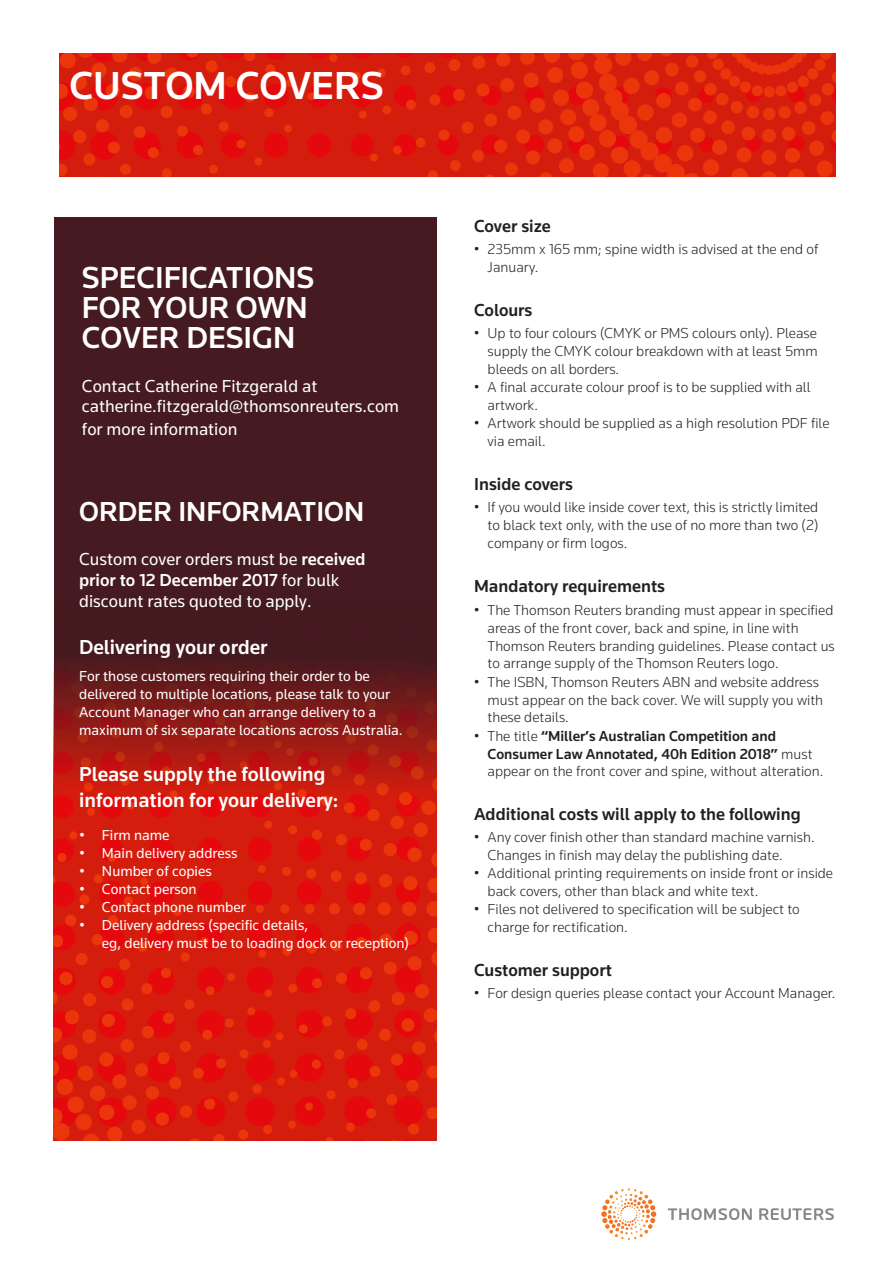
<style>
.page{position:relative;width:893px;height:1263px;background:#fff}
.page>*{position:absolute;margin:0;border:0;box-sizing:border-box;transform-origin:0 0}
.t1{font:500 40.5px "Knowledge";color:#fff}
.t2{font:500 31.5px/30px "Knowledge";color:#fff}
.t3{font:500 28.5px "Knowledge";color:#fff}
.t4{font:500 21px/25.2px "Knowledge";color:#fff}
.t5{font:18px/21.3px "Knowledge";color:#fff}
.t6{font:500 18px "Knowledge";color:#231f20}
.t7{font:300 15px/18px "Knowledge";color:#231f20}
.t8{font:15px/18px "Knowledge";color:#fff}
.t9{font:500 15px/17.9px "Knowledge";color:#231f20}
.s1{font-weight:500}
.s2{font-weight:300}
</style>
<div class="page">
<img style="left:59px;top:54px;width:776px;height:123px">
<div style="left:54px;top:217px;width:383px;height:923px;background:#451a20"></div>
<img style="left:54px;top:662px;width:383px;height:478px">
<svg style="left:668px;top:1208px;width:166px;height:12px"></svg>
<svg style="left:601px;top:1188px;width:55px;height:49px"></svg>
<h1 class="t1" style="left:69px;top:61px;width:316px">CUSTOM COVERS</h1>
<h2 class="t2" style="left:82px;top:262px;width:234px">SPECIFICATIONS<br>FOR YOUR OWN<br>COVER DESIGN</h2>
<p class="t5" style="left:82px;top:375px;width:319px;line-height:20.5px">Contact Catherine Fitzgerald at catherine.fitzgerald@thomsonreuters.com</p>
<p class="t5" style="left:82px;top:418px;width:157px">for more information</p>
<h3 class="t3" style="left:79px;top:494px;width:286px">ORDER INFORMATION</h3>
<p class="t5" style="left:79px;top:548px;width:288px">Custom cover orders must be <span class="s1">received prior to 12 December 2017</span> for bulk discount rates quoted to apply.</p>
<h3 class="t4" style="left:79px;top:634px;width:190px">Delivering your order</h3>
<p class="t8" style="left:79px;top:666px;width:325px">For those customers requiring their order to be delivered to multiple locations, please talk to your Account Manager who can arrange delivery to a maximum of six separate locations across Australia.</p>
<h3 class="t4" style="left:79px;top:761px;width:261px">Please supply the following information for your delivery:</h3>
<p class="t8" style="left:79px;top:826px;width:92px">• Firm name</p>
<p class="t8" style="left:79px;top:844px;width:160px">• Main delivery address</p>
<p class="t8" style="left:79px;top:862px;width:134px">• Number of copies</p>
<p class="t8" style="left:79px;top:880px;width:119px">• Contact person</p>
<p class="t8" style="left:79px;top:898px;width:168px">• Contact phone number</p>
<p class="t8" style="left:102px;top:916px;width:309px;text-indent:-22px">• Delivery address (specific details,<br>eg, delivery must be to loading dock or reception)</p>
<p class="t6" style="left:474px;top:214px;width:78px">Cover size</p>
<p class="t7" style="left:488px;top:240px;width:332px;text-indent:-14px">• 235mm x 165 mm; spine width is advised at the end of<br>January.</p>
<p class="t6" style="left:474px;top:299px;width:60px">Colours</p>
<p class="t7" style="left:488px;top:324px;width:332px;text-align:justify;text-indent:-14px">• Up to four colours (CMYK or PMS colours only). Please supply the CMYK colour breakdown with at least 5mm bleeds on all borders.</p>
<p class="t7" style="left:488px;top:378px;width:325px;text-indent:-14px">• A final accurate colour proof is to be supplied with all artwork.</p>
<p class="t7" style="left:488px;top:414px;width:343px;text-indent:-14px">• Artwork should be supplied as a high resolution PDF file via email.</p>
<p class="t6" style="left:474px;top:473px;width:100px">Inside covers</p>
<p class="t7" style="left:488px;top:498px;width:332px;text-align:justify;text-indent:-14px">• If you would like inside cover text, this is strictly limited to black text only, with the use of no more than two (2) company or firm logos.</p>
<p class="t6" style="left:474px;top:575px;width:192px">Mandatory requirements</p>
<p class="t7" style="left:488px;top:600px;width:349px;text-indent:-14px">• The Thomson Reuters branding must appear in specified areas of the front cover, back and spine, in line with Thomson Reuters branding guidelines. Please contact us to arrange supply of the Thomson Reuters logo.</p>
<p class="t7" style="left:488px;top:672px;width:337px;text-indent:-14px">• The ISBN, Thomson Reuters ABN and website address must appear on the back cover. We will supply you with these details.</p>
<p class="t9" style="left:488px;top:726px;width:337px;text-indent:-14px"><span class="s2">• The title</span> “Miller’s Australian Competition and<br>Consumer Law Annotated, 40h Edition 2018” <span class="s2">must appear on the front cover and spine, without alteration.</span></p>
<p class="t6" style="left:474px;top:803px;width:328px">Additional costs will apply to the following</p>
<p class="t7" style="left:488px;top:828px;width:329px;text-indent:-14px">• Any cover finish other than standard machine varnish.<br>Changes in finish may delay the publishing date.</p>
<p class="t7" style="left:488px;top:864px;width:347px;text-indent:-14px">• Additional printing requirements on inside front or inside back covers, other than black and white text.</p>
<p class="t7" style="left:488px;top:900px;width:314px;text-indent:-14px">• Files not delivered to specification will be subject to charge for rectification.</p>
<p class="t6" style="left:474px;top:959px;width:139px">Customer support</p>
<p class="t7" style="left:474px;top:984px;width:363px">• For design queries please contact your Account Manager.</p>
</div>
